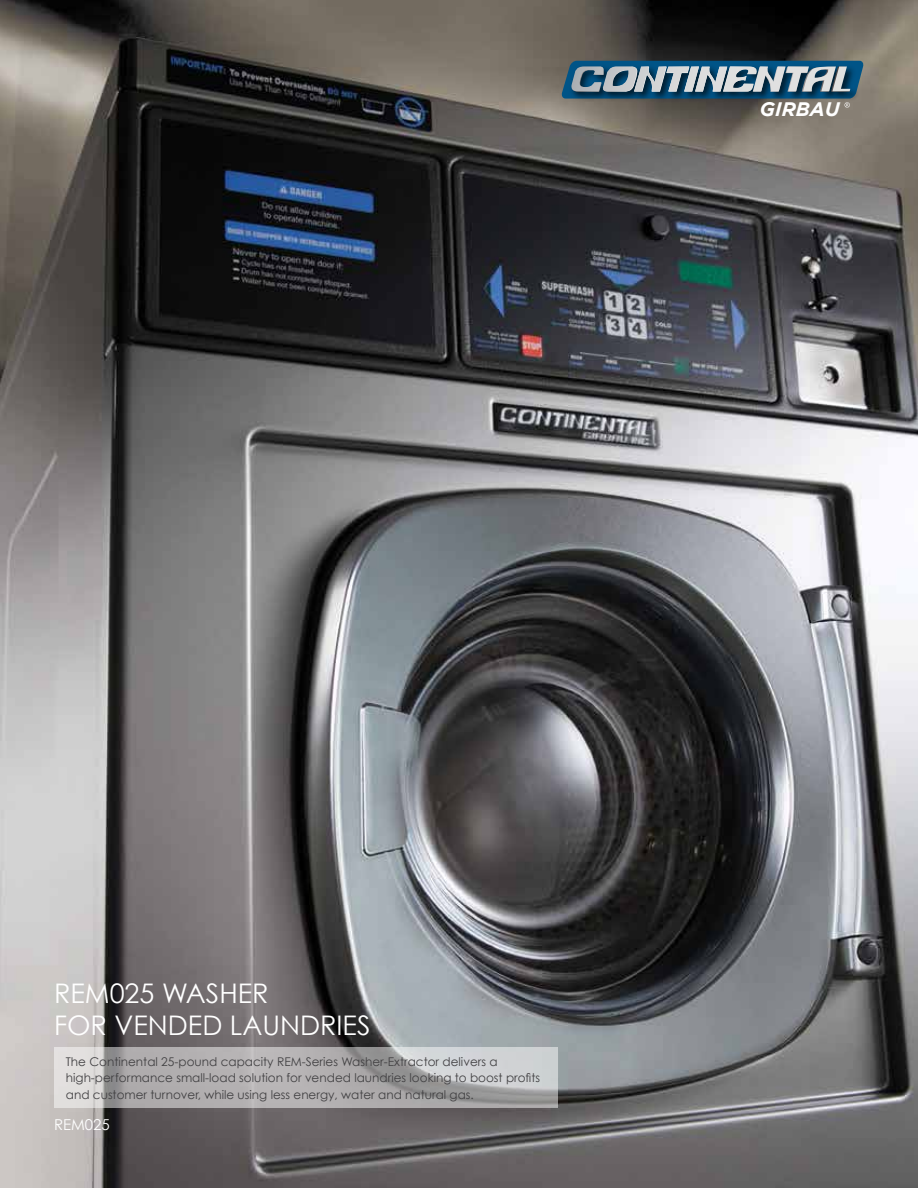
<style>
.page{position:relative;width:918px;height:1188px;background:#fff}
.page>*{position:absolute;margin:0;border:0;box-sizing:border-box;transform-origin:0 0}
.t1{font:27px/32.4px "Century Gothic";color:#fff}
.t2{font:italic 700 19.5px "Gotham";color:#fff}
.t3{font:15px "Century Gothic";color:#fff}
.t4{font:12px/16.5px "Century Gothic";color:#414042}
</style>
<div class="page">
<img style="left:0;top:0;width:918px;height:1188px">
<svg style="left:54px;top:1047px;width:503px;height:61px;background:#b6b5b5"></svg>
<svg style="left:561px;top:61px;width:303px;height:47px;background:#5b7788"></svg>
<h2 class="t2" style="left:760px;top:98px;width:81px">GIRBAU</h2>
<h1 class="t1" style="left:54px;top:976px;width:318px">REM025 WASHER<br>FOR VENDED LAUNDRIES</h1>
<p class="t4" style="left:66px;top:1053px;width:476px">The Continental 25-pound capacity REM-Series Washer-Extractor delivers a high-performance small-load solution for vended laundries looking to boost profits and customer turnover, while using less energy, water and natural gas.</p>
<p class="t3" style="left:54px;top:1115px;width:57px">REM025</p>
</div>
